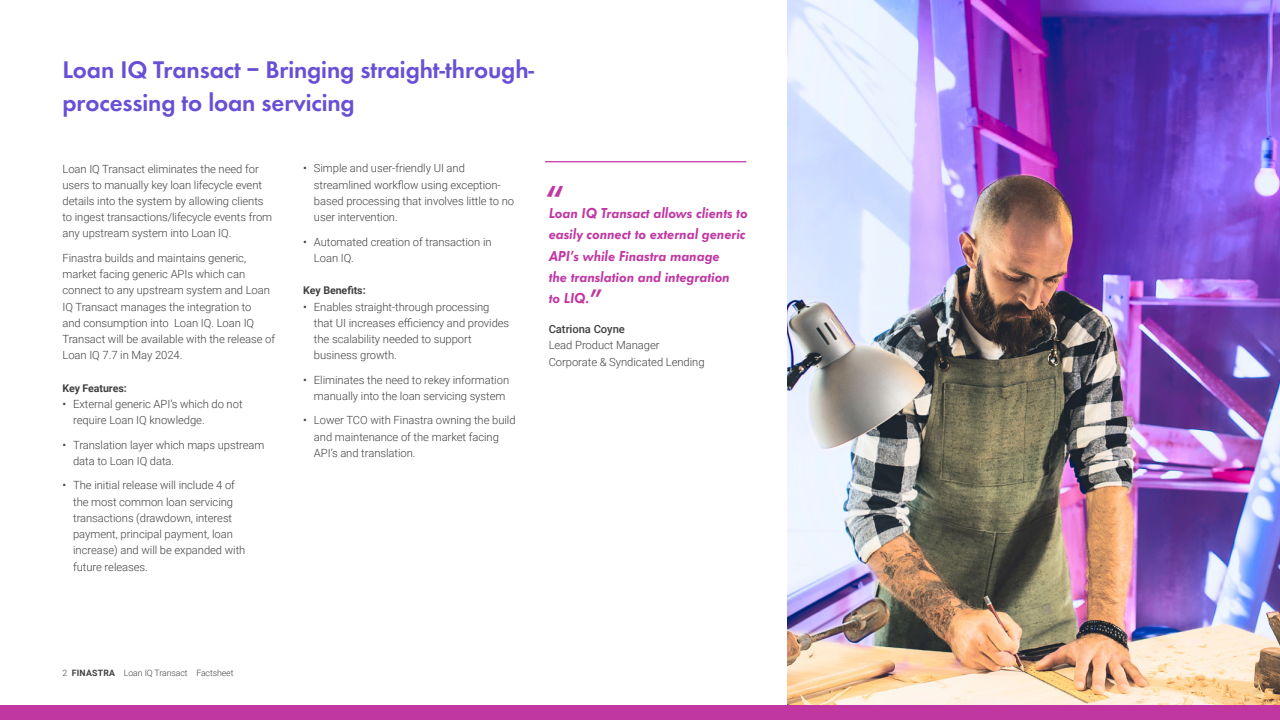
<style>
.page{position:relative;width:1280px;height:720px;background:#fff}
.page>*{position:absolute;margin:0;border:0;box-sizing:border-box;transform-origin:0 0}
.t1{font:600 40px "Futura EF";color:#c137a2}
.t2{font:600 25px/32.5px "Futura EF";letter-spacing:-.005em;color:#694ed6}
.t3{font:italic 600 15px/21.2px "Futura EF";letter-spacing:-.005em;color:#c137a2}
.t4{font:300 11.25px/16.2px "Roboto";letter-spacing:-.005em;color:#414141}
.t5{font:500 11.25px "Roboto";letter-spacing:-.005em;color:#414141}
.t6{font:700 10.62px "Roboto";letter-spacing:-.005em;color:#414141}
.t7{font:300 8.75px "Roboto";letter-spacing:-.01em;color:#414141}
.s1{font-weight:400}
.s2{font-style:normal;font-size:27.5px}
.s3{font-weight:700}
</style>
<div class="page">
<div style="left:0;top:705px;width:1280px;height:15px;background:#c137a2"></div>
<img style="left:788px;top:0;width:492px;height:705px">
<hr style="left:545px;top:161px;width:201px;height:1px;background:#c137a2">
<h2 class="t2" style="left:62px;top:53px;width:473px">Loan IQ Transact – Bringing straight-through&shy;processing to loan servicing</h2>
<p class="t4" style="left:62px;top:160px;width:211px">Loan IQ Transact eliminates the need for users to manually key loan lifecycle event details into the system by allowing clients to ingest transactions/lifecycle events from any upstream system into Loan IQ.</p>
<p class="t4" style="left:62px;top:249px;width:214px">Finastra builds and maintains generic, market facing generic APIs which can connect to any upstream system and Loan IQ Transact manages the integration to<br>and consumption into Loan IQ. Loan IQ Transact will be available with the release of Loan IQ 7.7 in May 2024.</p>
<p class="t6" style="left:62px;top:381px;width:66px">Key Features:</p>
<p class="t4" style="left:73px;top:396px;width:171px;text-indent:-11px"><span class="s1">•</span> External generic API’s which do not require Loan IQ knowledge.</p>
<p class="t4" style="left:73px;top:436px;width:193px;text-indent:-11px"><span class="s1">•</span> Translation layer which maps upstream data to Loan IQ data.</p>
<p class="t4" style="left:73px;top:477px;width:174px;text-indent:-11px"><span class="s1">•</span> The initial release will include 4 of the most common loan servicing transactions (drawdown, interest payment, principal payment, loan increase) and will be expanded with future releases.</p>
<p class="t4" style="left:314px;top:160px;width:202px;text-indent:-11px"><span class="s1">•</span> Simple and user-friendly UI and streamlined workflow using exception&shy;based processing that involves little to no user intervention.</p>
<p class="t4" style="left:314px;top:233px;width:179px;text-indent:-11px"><span class="s1">•</span> Automated creation of transaction in<br>Loan IQ.</p>
<p class="t6" style="left:303px;top:283px;width:64px">Key Benefits:</p>
<p class="t4" style="left:314px;top:298px;width:197px;text-indent:-11px"><span class="s1">•</span> Enables straight-through processing that UI increases efficiency and provides the scalability needed to support business growth.</p>
<p class="t4" style="left:314px;top:371px;width:197px;text-indent:-11px"><span class="s1">•</span> Eliminates the need to rekey information manually into the loan servicing system</p>
<p class="t4" style="left:314px;top:412px;width:203px;text-indent:-11px"><span class="s1">•</span> Lower TCO with Finastra owning the build and maintenance of the market facing<br>API’s and translation.</p>
<h1 class="t1" style="left:545px;top:176px;width:21px">“</h1>
<h3 class="t3" style="left:549px;top:203px;width:201px">Loan IQ Transact allows clients to easily connect to external generic<br>API’s while Finastra manage<br>the translation and integration<br>to LIQ.<span class="s2">”</span></h3>
<p class="t5" style="left:549px;top:321px;width:78px">Catriona Coyne</p>
<p class="t4" style="left:549px;top:337px;width:158px">Lead Product Manager<br>Corporate &amp; Syndicated Lending</p>
<p class="t7" style="left:62px;top:667px;width:173px">2 <span class="s3">FINASTRA</span> Loan IQ Transact Factsheet</p>
</div>
